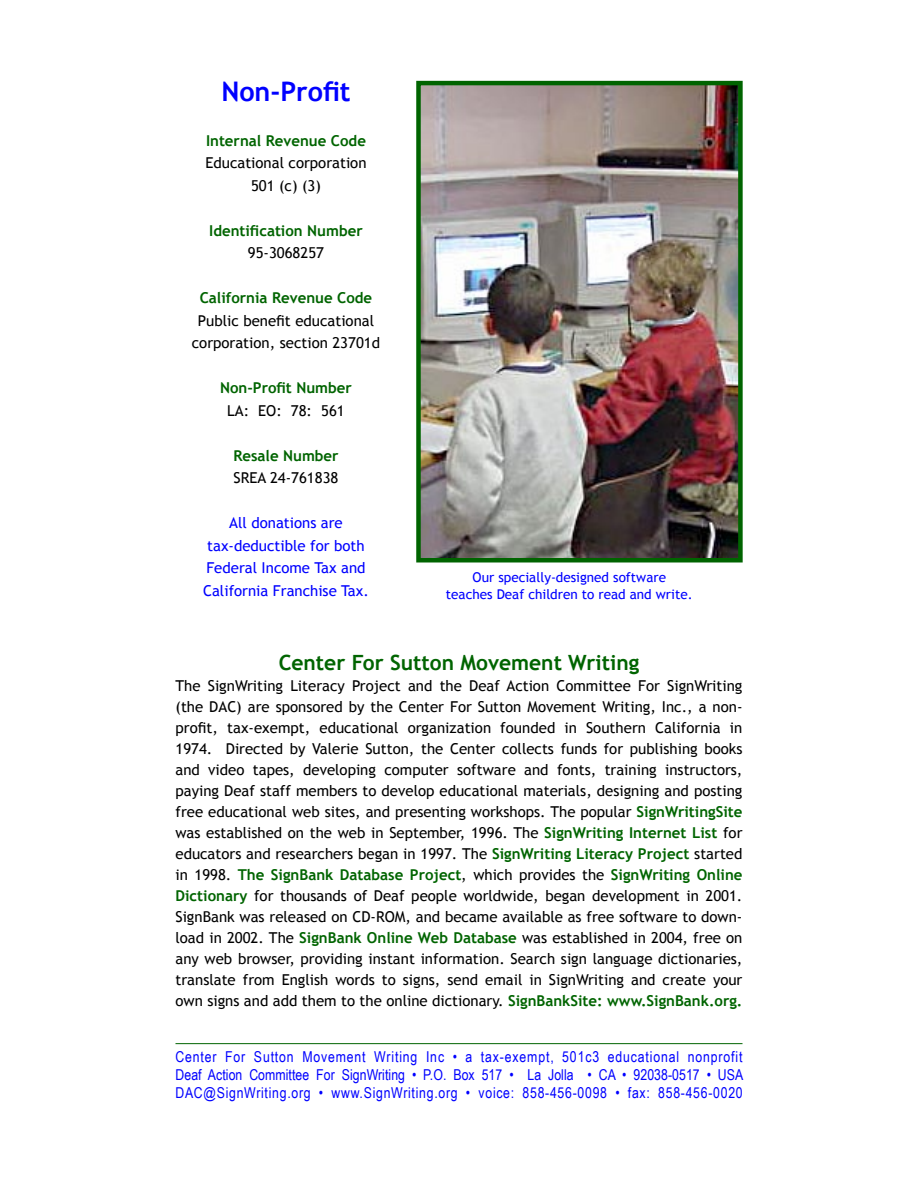
<style>
.page{position:relative;width:918px;height:1188px;background:#fff}
.page>*{position:absolute;margin:0;border:0;box-sizing:border-box;transform-origin:0 0}
.t1{font:700 27px "Trebuchet MS";color:#00f}
.t2{font:700 21px "Trebuchet MS";color:#006400}
.t3{font:15px/21px "Trebuchet MS";color:#000;text-align:justify}
.t4{font:15px/18px "Arial Narrow";letter-spacing:.05em;color:#00f}
.t5{font:700 15px "Trebuchet MS";color:#006400}
.t6{font:15px "Trebuchet MS";color:#00f}
.t7{font:13.5px/16.2px "Trebuchet MS";color:#00f;text-align:center}
.s1{font-weight:700;color:#006400}
</style>
<div class="page">
<hr style="left:176px;top:1043px;width:566px;height:1px;background:#006400">
<img style="left:421px;top:86px;width:317px;height:471px">
<div style="left:416px;top:81px;width:327px;height:481px;border:4px solid #006400"></div>
<p class="t1" style="left:221px;top:74px;width:131px">Non-Profit</p>
<p class="t5" style="left:206px;top:131px;width:161px">Internal Revenue Code</p>
<p class="t3" style="left:205px;top:153px;width:163px">Educational corporation</p>
<p class="t3" style="left:251px;top:175px;width:71px">501 (c) (3)</p>
<p class="t5" style="left:209px;top:221px;width:155px">Identification Number</p>
<p class="t3" style="left:248px;top:243px;width:78px">95-3068257</p>
<p class="t5" style="left:200px;top:289px;width:174px">California Revenue Code</p>
<p class="t3" style="left:198px;top:310px;width:178px">Public benefit educational</p>
<p class="t3" style="left:192px;top:333px;width:190px">corporation, section 23701d</p>
<p class="t5" style="left:220px;top:379px;width:133px">Non-Profit Number</p>
<p class="t3" style="left:227px;top:400px;width:119px">LA: EO: 78: 561</p>
<p class="t5" style="left:233px;top:446px;width:107px">Resale Number</p>
<p class="t3" style="left:234px;top:468px;width:106px">SREA 24-761838</p>
<p class="t6" style="left:229px;top:514px;width:115px">All donations are</p>
<p class="t6" style="left:207px;top:537px;width:159px">tax-deductible for both</p>
<p class="t6" style="left:206px;top:559px;width:161px">Federal Income Tax and</p>
<p class="t6" style="left:203px;top:582px;width:167px">California Franchise Tax.</p>
<p class="t7" style="left:446px;top:570px;width:248px">Our specially-designed software<br>teaches Deaf children to read and write.</p>
<p class="t2" style="left:279px;top:650px;width:362px">Center For Sutton Movement Writing</p>
<p class="t3" style="left:176px;top:676px;width:569px">The SignWriting Literacy Project and the Deaf Action Committee For SignWriting (the DAC) are sponsored by the Center For Sutton Movement Writing, Inc., a non&shy;profit, tax-exempt, educational organization founded in Southern California in 1974. Directed by Valerie Sutton, the Center collects funds for publishing books and video tapes, developing computer software and fonts, training instructors, paying Deaf staff members to develop educational materials, designing and posting free educational web sites, and presenting workshops. The popular <span class="s1">SignWritingSite </span>was established on the web in September, 1996. The <span class="s1">SignWriting Internet List</span> for educators and researchers began in 1997. The <span class="s1">SignWriting Literacy Project</span> started in 1998. <span class="s1">The SignBank Database Project</span>, which provides the <span class="s1">SignWriting Online Dictionary</span> for thousands of Deaf people worldwide, began development in 2001.<br>SignBank was released on CD-ROM, and became available as free software to down&shy;load in 2002. The <span class="s1">SignBank Online Web Database</span> was established in 2004, free on any web browser, providing instant information. Search sign language dictionaries, translate from English words to signs, send email in SignWriting and create your own signs and add them to the online dictionary. <span class="s1">SignBankSite: www.SignBank.org.</span></p>
<p class="t4" style="left:176px;top:1048px;width:569px">Center For Sutton Movement Writing Inc • a tax-exempt, 501c3 educational nonprofit<br>Deaf Action Committee For SignWriting • P.O. Box 517 • La Jolla • CA • 92038-0517 • USA</p>
<p class="t4" style="left:176px;top:1084px;width:569px">DAC@SignWriting.org • www.SignWriting.org • voice: 858-456-0098 • fax: 858-456-0020</p>
</div>
